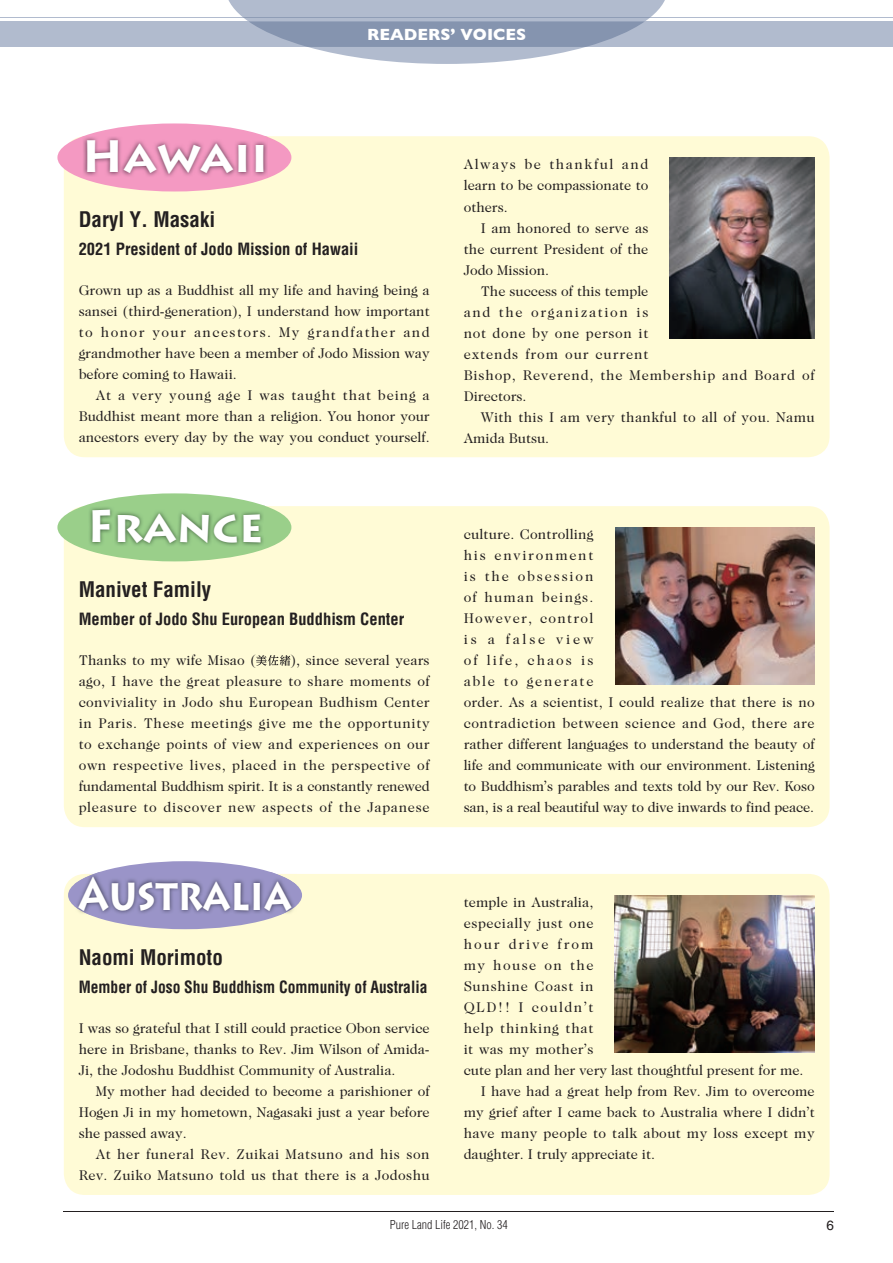
<style>
.page{position:relative;width:893px;height:1263px;background:#fff}
.page>*{position:absolute;margin:0;border:0;box-sizing:border-box;transform-origin:0 0}
.t1{font:700 45px "Lithos Pro";color:#fff}
.t2{font:700 45px "Lithos Pro";color:#fff;scale:.83 1}
.t3{font:700 condensed 21px "Helvetica";color:#231f20}
.t4{font:700 condensed 16.5px "Helvetica";color:#231f20}
.t5{font:700 condensed 16.5px "Helvetica";color:#231f20;scale:.94 1}
.t6{font:700 16.5px "Gill Sans";color:#fff}
.t7{font:14.25px/21px "Caslon Two Twenty Four";letter-spacing:.01em;color:#231f20;text-align:justify}
.t8{font:14.25px/21px "Caslon Two Twenty Four";letter-spacing:.055em;color:#231f20}
.t9{font:14.25px "Caslon Two Twenty Four";letter-spacing:.1em;color:#231f20}
.t10{font:14.25px "Caslon Two Twenty Four";letter-spacing:.04em;color:#231f20}
.t11{font:14.25px "Caslon Two Twenty Four";letter-spacing:.05em;color:#231f20}
.t12{font:14.25px "Caslon Two Twenty Four";letter-spacing:.135em;color:#231f20}
.t13{font:13.5px "Helvetica";color:#231f20}
.t14{font:300 condensed 12px "Helvetica";color:#231f20}
</style>
<div class="page">
<hr style="left:64px;top:1212px;width:769px;height:1px;background:#231f20">
<div style="left:64px;top:136px;width:765px;height:321px;background:#fffbd6;border-radius:21px"></div>
<svg style="left:57px;top:123px;width:234px;height:69px;background:#d888ac"></svg>
<img style="left:82px;top:136px;width:186px;height:1px">
<img style="left:669px;top:157px;width:145px;height:182px">
<div style="left:64px;top:506px;width:765px;height:321px;background:#fffbd6;border-radius:21px"></div>
<div style="left:57px;top:493px;width:234px;height:68px;background:#9acf8a;border-radius:50%"></div>
<img style="left:89px;top:507px;width:174px;height:39px">
<svg style="left:256px;top:655px;width:34px;height:11px"></svg>
<img style="left:615px;top:527px;width:199px;height:158px">
<div style="left:64px;top:874px;width:765px;height:321px;background:#fffbd6;border-radius:21px"></div>
<img style="left:614px;top:895px;width:200px;height:158px">
<div style="left:68px;top:861px;width:234px;height:68px;background:#9a94c8;border-radius:50%"></div>
<img style="left:75px;top:872px;width:221px;height:43px">
<div style="left:0;top:21px;width:892px;height:26px;background:#b1bbce"></div>
<hr style="left:0;top:17px;width:892px;height:1px;background:#b1bbce">
<svg style="left:228px;top:0;width:437px;height:64px"></svg>
<p class="t6" style="left:367px;top:25px;width:161px">READERS’ VOICES</p>
<h1 class="t1" style="left:82px;top:130px;width:188px">Hawaii</h1>
<h2 class="t3" style="left:79px;top:208px;width:138px">Daryl Y. Masaki</h2>
<p class="t4" style="left:79px;top:241px;width:281px">2021 President of Jodo Mission of Hawaii</p>
<p class="t7" style="left:79px;top:280px;width:352px">Grown up as a Buddhist all my life and having being a sansei (third-generation), I understand how important to honor your ancestors. My grandfather and grandmother have been a member of Jodo Mission way before coming to Hawaii.</p>
<p class="t7" style="left:79px;top:385px;width:352px;text-indent:17px">At a very young age I was taught that being a Buddhist meant more than a religion. You honor your ancestors every day by the way you conduct yourself.</p>
<h1 class="t1" style="left:87px;top:500px;width:178px">France</h1>
<h2 class="t3" style="left:79px;top:578px;width:134px">Manivet Family</h2>
<p class="t4" style="left:79px;top:611px;width:327px">Member of Jodo Shu European Buddhism Center</p>
<p class="t7" style="left:79px;top:650px;width:179px">Thanks to my wife Misao (</p>
<p class="t7" style="left:79px;top:650px;width:352px;text-indent:212px">), since several years ago, I have the great pleasure to share moments of conviviality in Jodo shu European Budhism Center in Paris. These meetings give me the opportunity to exchange points of view and experiences on our own respective lives, placed in the perspective of fundamental Buddhism spirit. It is a constantly renewed pleasure to discover new aspects of the Japanese</p>
<h1 class="t2" style="left:78px;top:868px;width:259px">Australia</h1>
<h2 class="t3" style="left:79px;top:946px;width:146px">Naomi Morimoto</h2>
<p class="t5" style="left:79px;top:978px;width:372px">Member of Joso Shu Buddhism Community of Australia</p>
<p class="t7" style="left:79px;top:1018px;width:352px">I was so grateful that I still could practice Obon service here in Brisbane, thanks to Rev. Jim Wilson of Amida-Ji, the Jodoshu Buddhist Community of Australia.</p>
<p class="t7" style="left:79px;top:1081px;width:352px;text-indent:17px">My mother had decided to become a parishioner of Hogen Ji in my hometown, Nagasaki just a year before she passed away.</p>
<p class="t7" style="left:79px;top:1144px;width:352px;text-align:right">At her funeral Rev. Zuikai Matsuno and his son<br>Rev. Zuiko Matsuno told us that there is a Jodoshu</p>
<p class="t7" style="left:463px;top:155px;width:186px">Always be thankful and learn to be compassionate to others.</p>
<p class="t7" style="left:463px;top:218px;width:186px;text-indent:17px">I am honored to serve as the current President of the Jodo Mission.</p>
<p class="t8" style="left:463px;top:281px;width:352px;text-indent:17px">The success of this temple<br>and the organization is<br>not done by one person it<br>extends from our current<br>Bishop, Reverend, the Membership and Board of<br>Directors.</p>
<p class="t7" style="left:463px;top:407px;width:352px;text-indent:17px">With this I am very thankful to all of you. Namu<br>Amida Butsu.</p>
<p class="t7" style="left:463px;top:525px;width:352px;text-align:left">culture. Controlling<br>his environment<br>is the obsession<br>of human beings.<br>However, control<br>is a false view<br>of life, chaos is<br>able to generate<br>order. As a scientist, I could realize that there is no contradiction between science and God, there are rather different languages to understand the beauty of life and communicate with our environment. Listening to Buddhism’s parables and texts told by our Rev. Koso san, is a real beautiful way to dive inwards to find peace.</p>
<p class="t7" style="left:463px;top:893px;width:131px">temple in Australia,</p>
<p class="t10" style="left:463px;top:916px;width:131px">especially just one</p>
<p class="t12" style="left:463px;top:937px;width:131px">hour drive from</p>
<p class="t9" style="left:463px;top:958px;width:131px">my house on the</p>
<p class="t11" style="left:463px;top:979px;width:131px">Sunshine Coast in</p>
<p class="t9" style="left:463px;top:1000px;width:131px">QLD!! I couldn’t</p>
<p class="t8" style="left:463px;top:1019px;width:131px">help thinking that</p>
<p class="t7" style="left:463px;top:1040px;width:131px">it was my mother’s</p>
<p class="t7" style="left:463px;top:1061px;width:341px">cute plan and her very last thoughtful present for me.</p>
<p class="t7" style="left:480px;top:1082px;width:335px">I have had a great help from Rev. Jim to overcome</p>
<p class="t7" style="left:463px;top:1103px;width:352px">my grief after I came back to Australia where I didn’t</p>
<p class="t7" style="left:463px;top:1124px;width:352px">have many people to talk about my loss except my</p>
<p class="t7" style="left:463px;top:1145px;width:193px">daughter. I truly appreciate it.</p>
<p class="t14" style="left:390px;top:1219px;width:119px">Pure Land Life 2021, No. 34</p>
<p class="t13" style="left:826px;top:1220px;width:9px">6</p>
</div>
